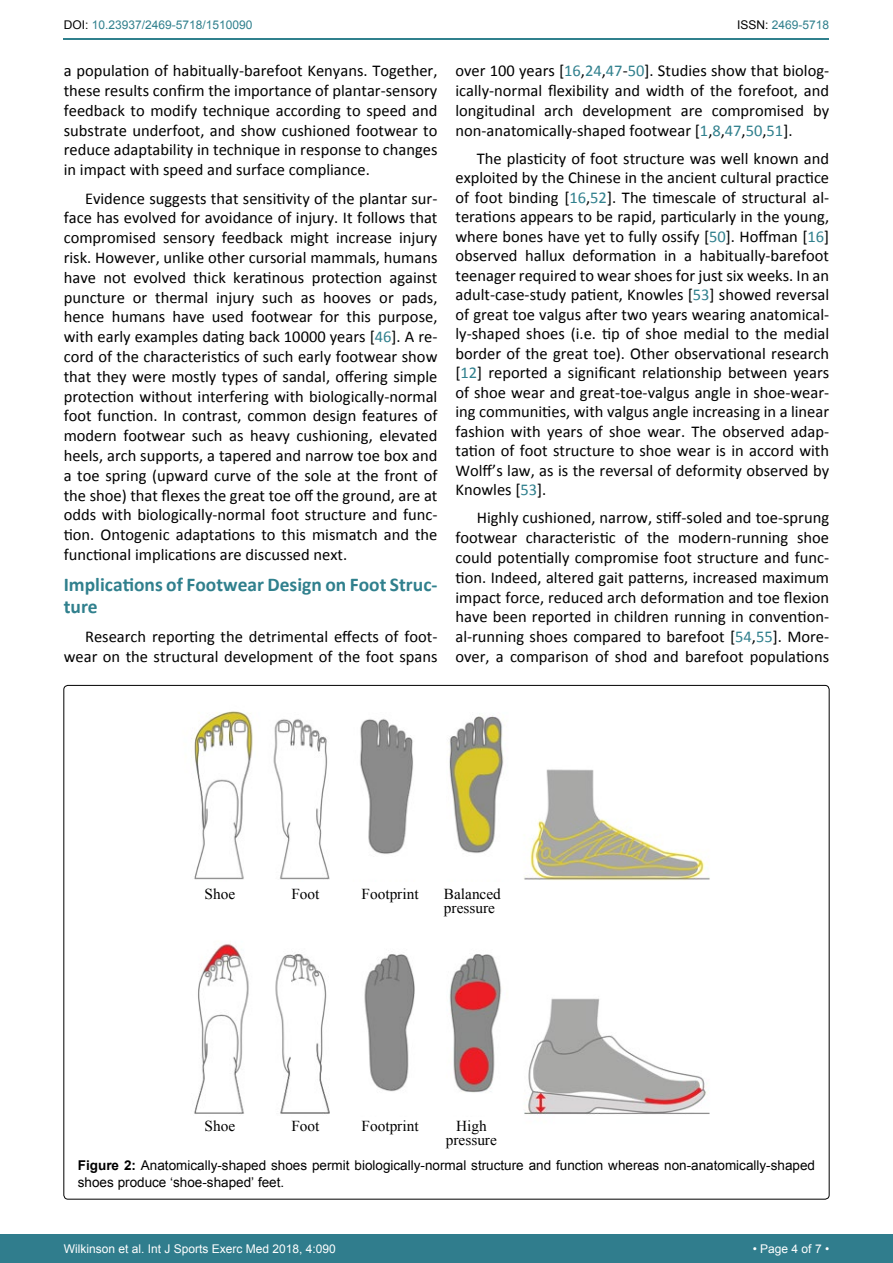
<style>
.page{position:relative;width:893px;height:1263px;background:#fff}
.page>*{position:absolute;margin:0;border:0;box-sizing:border-box;transform-origin:0 0}
.t1{font:700 19.5px/22.5px "Calibri";color:#30808d}
.t2{font:16.5px/19.8px "Calibri";color:#000;text-align:justify}
.t3{font:15.15px/13.2px "Times New Roman";color:#000}
.t4{font:13.5px/16.2px "Arial";color:#000}
.t5{font:12px "Arial";color:#fff}
.t6{font:12px "Arial";color:#30808d}
.s1{color:#000}
.s2{color:#30808d}
.s3{font-weight:700}
</style>
<div class="page">
<hr style="left:64px;top:38px;width:765px;height:2px;background:#30808d">
<div style="left:0;top:1234px;width:893px;height:29px;background:#307d8d"></div>
<img style="left:194px;top:711px;width:516px;height:404px">
<div style="left:192px;top:882px;width:318px;height:51px;background:#fff"></div>
<p class="t6" style="left:64px;top:17px;width:190px"><span class="s1">DOI:</span> 10.23937/2469-5718/1510090</p>
<p class="t6" style="left:737px;top:17px;width:94px"><span class="s1">ISSN:</span> 2469-5718</p>
<p class="t2" style="left:64px;top:61px;width:375px">a population of habitually-barefoot Kenyans. Together, these results confirm the importance of plantar-sensory feedback to modify technique according to speed and substrate underfoot, and show cushioned footwear to reduce adaptability in technique in response to changes in impact with speed and surface compliance.</p>
<p class="t2" style="left:64px;top:188px;width:375px;text-indent:21px">Evidence suggests that sensitivity of the plantar sur&shy;face has evolved for avoidance of injury. It follows that compromised sensory feedback might increase injury risk. However, unlike other cursorial mammals, humans have not evolved thick keratinous protection against puncture or thermal injury such as hooves or pads, hence humans have used footwear for this purpose, with early examples dating back 10000 years [<span class="s2">46</span>]. A re&shy;cord of the characteristics of such early footwear show that they were mostly types of sandal, offering simple protection without interfering with biologically-normal foot function. In contrast, common design features of modern footwear such as heavy cushioning, elevated heels, arch supports, a tapered and narrow toe box and a toe spring (upward curve of the sole at the front of the shoe) that flexes the great toe off the ground, are at odds with biologically-normal foot structure and func&shy;tion. Ontogenic adaptations to this mismatch and the functional implications are discussed next.</p>
<p class="t1" style="left:64px;top:573px;width:375px">Implications of Footwear Design on Foot Struc&shy;ture</p>
<p class="t2" style="left:64px;top:626px;width:375px;text-align:right">Research reporting the detrimental effects of foot&shy;wear on the structural development of the foot spans</p>
<p class="t2" style="left:455px;top:61px;width:375px">over 100 years [<span class="s2">16</span>,<span class="s2">24</span>,<span class="s2">47</span>-<span class="s2">50</span>]. Studies show that biolog&shy;ically-normal flexibility and width of the forefoot, and longitudinal arch development are compromised by non-anatomically-shaped footwear [<span class="s2">1</span>,<span class="s2">8</span>,<span class="s2">47</span>,<span class="s2">50</span>,<span class="s2">51</span>].</p>
<p class="t2" style="left:455px;top:148px;width:375px;text-indent:21px">The plasticity of foot structure was well known and exploited by the Chinese in the ancient cultural practice of foot binding [<span class="s2">16</span>,<span class="s2">52</span>]. The timescale of structural al&shy;terations appears to be rapid, particularly in the young, where bones have yet to fully ossify [<span class="s2">50</span>]. Hoffman [<span class="s2">16</span>] observed hallux deformation in a habitually-barefoot teenager required to wear shoes for just six weeks. In an adult-case-study patient, Knowles [<span class="s2">53</span>] showed reversal of great toe valgus after two years wearing anatomical&shy;ly-shaped shoes (i.e. tip of shoe medial to the medial border of the great toe). Other observational research [<span class="s2">12</span>] reported a significant relationship between years of shoe wear and great-toe-valgus angle in shoe-wear&shy;ing communities, with valgus angle increasing in a linear fashion with years of shoe wear. The observed adap&shy;tation of foot structure to shoe wear is in accord with Wolff’s law, as is the reversal of deformity observed by Knowles [<span class="s2">53</span>].</p>
<p class="t2" style="left:455px;top:508px;width:375px;text-indent:21px">Highly cushioned, narrow, stiff-soled and toe-sprung footwear characteristic of the modern-running shoe could potentially compromise foot structure and func&shy;tion. Indeed, altered gait patterns, increased maximum impact force, reduced arch deformation and toe flexion have been reported in children running in convention&shy;al-running shoes compared to barefoot [<span class="s2">54</span>,<span class="s2">55</span>]. More&shy;over, a comparison of shod and barefoot populations</p>
<p class="t3" style="left:205px;top:887px;width:32px">Shoe</p>
<p class="t3" style="left:291px;top:887px;width:30px">Foot</p>
<p class="t3" style="left:362px;top:887px;width:59px">Footprint</p>
<p class="t3" style="left:444px;top:887px;width:59px">Balanced pressure</p>
<p class="t3" style="left:446px;top:1119px;width:53px;text-align:center">High pressure</p>
<p class="t4" style="left:78px;top:1158px;width:739px"><span class="s3">Figure 2:</span> Anatomically-shaped shoes permit biologically-normal structure and function whereas non-anatomically-shaped shoes produce ‘shoe-shaped’ feet.</p>
<p class="t3" style="left:205px;top:1119px;width:32px">Shoe</p>
<p class="t3" style="left:291px;top:1119px;width:30px">Foot</p>
<p class="t3" style="left:362px;top:1119px;width:59px">Footprint</p>
<p class="t5" style="left:64px;top:1241px;width:274px">Wilkinson et al. Int J Sports Exerc Med 2018, 4:090</p>
<p class="t5" style="left:753px;top:1241px;width:78px">• Page 4 of 7 •</p>
</div>
